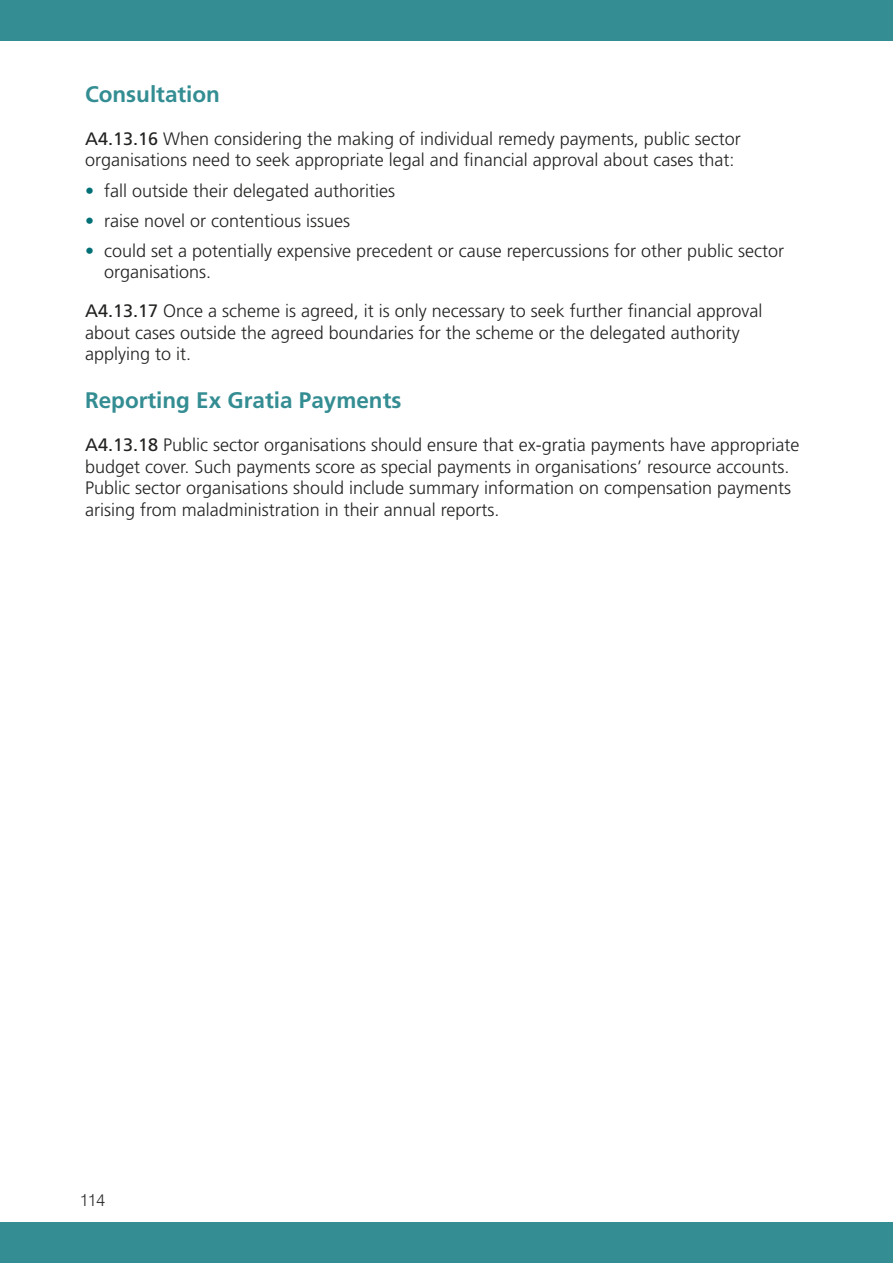
<style>
.page{position:relative;width:893px;height:1263px;background:#fff}
.page>*{position:absolute;margin:0;border:0;box-sizing:border-box;transform-origin:0 0}
.Heading_2{font:700 22.5px "Frutiger LT Std";color:#338d92}
.body_text{font:300 18px/21.6px "Frutiger LT Std";color:#222221}
.bullets{font:300 18px/21.6px "Frutiger LT Std";color:#222221}
.t1{font:300 17.25px "Swiss 721 BT";color:#343433}
.s1{font-weight:400}
.s2{color:#007077}
</style>
<div class="page">
<div style="left:0;top:1222px;width:893px;height:41px;background:#338d92"></div>
<div style="left:0;top:0;width:893px;height:40px;background:#338d92"></div>
<h2 class="Heading_2" style="left:85px;top:81px;width:136px">Consultation</h2>
<p class="body_text" style="left:85px;top:128px;width:657px"><span class="s1">A4.13.16</span> When considering the making of individual remedy payments, public sector organisations need to seek appropriate legal and fi nancial approval about cases that:</p>
<p class="bullets" style="left:85px;top:180px;width:312px"><span class="s2">•</span> fall outside their delegated authorities</p>
<p class="bullets" style="left:85px;top:210px;width:267px"><span class="s2">•</span> raise novel or contentious issues</p>
<p class="bullets" style="left:104px;top:240px;width:682px;text-indent:-19px"><span class="s2">•</span> could set a potentially expensive precedent or cause repercussions for other public sector organisations.</p>
<p class="body_text" style="left:85px;top:300px;width:679px"><span class="s1">A4.13.17</span> Once a scheme is agreed, it is only necessary to seek further fi nancial approval about cases outside the agreed boundaries for the scheme or the delegated authority applying to it.</p>
<h2 class="Heading_2" style="left:85px;top:387px;width:318px">Reporting Ex Gratia Payments</h2>
<p class="body_text" style="left:85px;top:434px;width:716px"><span class="s1">A4.13.18</span> Public sector organisations should ensure that ex-gratia payments have appropriate budget cover. Such payments score as special payments in organisations’ resource accounts.<br>Public sector organisations should include summary information on compensation payments arising from maladministration in their annual reports.</p>
<p class="t1" style="left:80px;top:1189px;width:27px">114</p>
</div>
